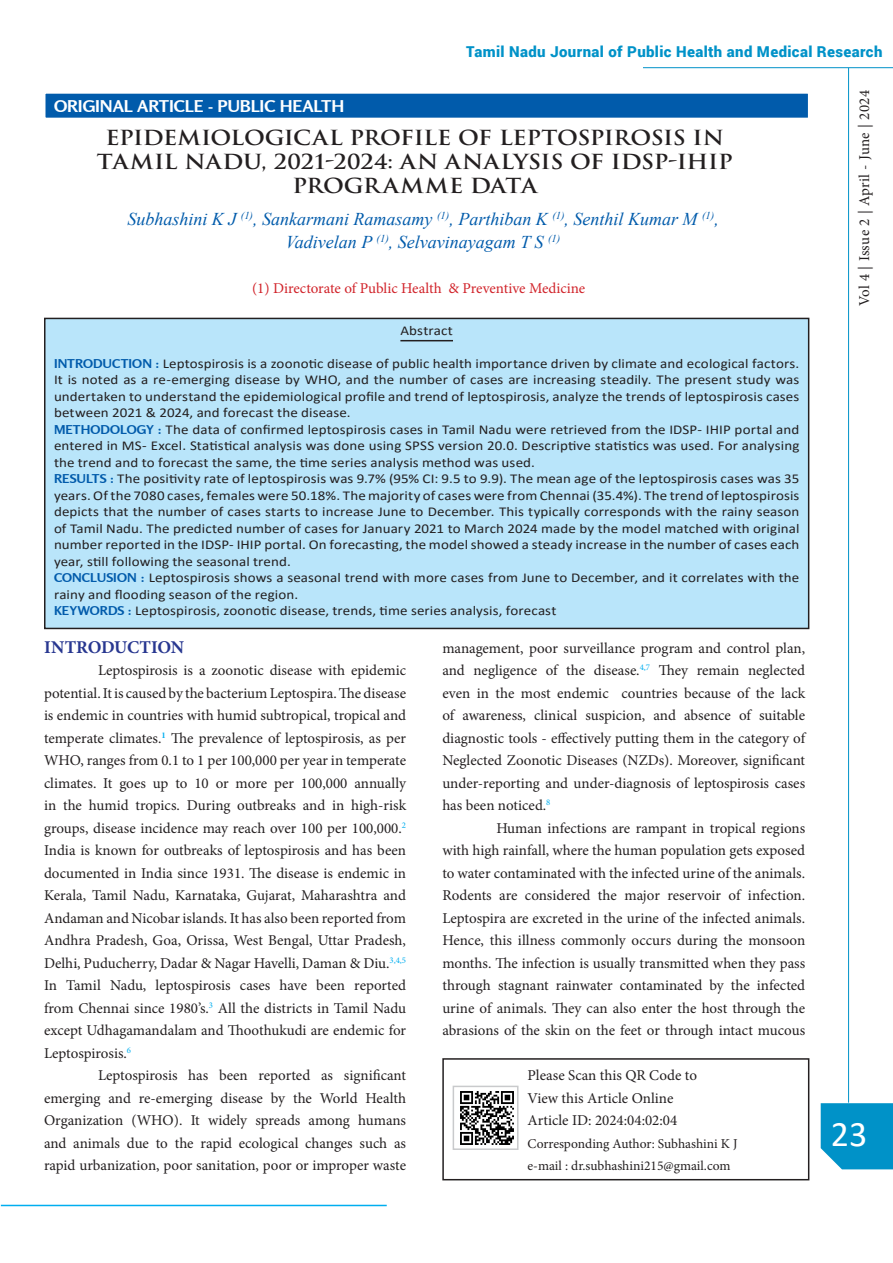
<style>
.page{position:relative;width:893px;height:1263px;background:#fff}
.page>*{position:absolute;margin:0;border:0;box-sizing:border-box;transform-origin:0 0}
.t1{font:36px "Calibri";color:#fff}
.t2{font:700 20.25px "Trajan Pro";letter-spacing:-.015em;color:#231f20;scale:1.11 1}
.Paragraph_Style_3{font:italic 18px "Times New Roman";color:#015bab}
.Paragraph_Style_3-2{font:700 18px "Minion Pro";letter-spacing:-.02em;color:#283790}
.t3{font:700 16.2px "Rosario";letter-spacing:-.01em;color:#fff;scale:1.11 1}
.Paragraph_Style_3-3{font:15px/22.5px "Minion Pro";color:#231f20;text-align:justify}
.t4{font:900 15px "Roboto";letter-spacing:.025em;color:#0092c8}
.Paragraph_Style_3-4{font:15px "Minion Pro";color:#d1232a}
.Paragraph_Style_3-5{font:15px "Minion Pro";letter-spacing:.02em;color:#231f20}
.t5{font:13.5px/16.5px "Calibri";letter-spacing:.005em;color:#231f20;text-align:justify;scale:1.11 1}
.Paragraph_Style_3-6{font:13.5px "Minion Pro";letter-spacing:-.005em;color:#231f20}
.s1{font-family:"Rosario";font-weight:700;font-size:12.15px;color:#015bab}
</style>
<div class="page">
<hr style="left:848px;top:68px;width:1px;height:1035px;background:#0092c8">
<hr style="left:643px;top:67px;width:250px;height:1px;background:#0092c8">
<div style="left:821px;top:1103px;width:72px;height:66px;background:#0092c8"></div>
<hr style="left:1px;top:1205px;width:386px;height:1px;background:#00aeef">
<div style="left:45px;top:93px;width:764px;height:25px;background:#015bab"></div>
<div style="left:44px;top:92px;width:765px;height:27px;border:2px solid #fff"></div>
<div style="left:45px;top:318px;width:764px;height:310px;background:#b9e5fa"></div>
<hr style="left:400px;top:340px;width:53px;height:1px;background:#231f20">
<div style="left:44px;top:318px;width:765px;height:311px;border:2px solid #231f20"></div>
<div style="left:442px;top:1058px;width:367px;height:122px;border:2px solid #231f20"></div>
<img style="left:460px;top:1091px;width:54px;height:54px">
<div style="left:453px;top:1086px;width:65px;height:64px;border:2px solid #c9cacc"></div>
<p class="t4" style="left:466px;top:41px;width:418px">Tamil Nadu Journal of Public Health and Medical Research</p>
<p class="t3" style="left:54px;top:96px;width:263px">ORIGINAL ARTICLE - PUBLIC HEALTH</p>
<p class="t2" style="left:106px;top:125px;width:559px">EPIDEMIOLOGICAL PROFILE OF LEPTOSPIROSIS IN</p>
<p class="t2" style="left:97px;top:149px;width:574px">TAMIL NADU, 2021-2024: AN ANALYSIS OF IDSP-IHIP</p>
<p class="t2" style="left:292px;top:173px;width:222px">PROGRAMME DATA</p>
<p class="Paragraph_Style_3" style="left:127px;top:207px;width:593px">Subhashini K J <sup>(1)</sup>, Sankarmani Ramasamy <sup>(1)</sup>, Parthiban K <sup>(1)</sup>, Senthil Kumar M <sup>(1)</sup>,</p>
<p class="Paragraph_Style_3" style="left:286px;top:229px;width:276px">Vadivelan P <sup>(1)</sup>, Selvavinayagam T S <sup>(1)</sup></p>
<p class="Paragraph_Style_3-4" style="left:252px;top:278px;width:335px">(1) Directorate of Public Health &amp; Preventive Medicine</p>
<p class="t5" style="left:400px;top:322px;width:49px">Abstract</p>
<p class="t5" style="left:54px;top:355px;width:673px"><span class="s1">INTRODUCTION :</span> Leptospirosis is a zoonotic disease of public health importance driven by climate and ecological factors.<br>It is noted as a re-emerging disease by WHO, and the number of cases are increasing steadily. The present study was undertaken to understand the epidemiological profile and trend of leptospirosis, analyze the trends of leptospirosis cases between 2021 &amp; 2024, and forecast the disease.</p>
<p class="t5" style="left:54px;top:421px;width:673px"><span class="s1">METHODOLOGY :</span> The data of confirmed leptospirosis cases in Tamil Nadu were retrieved from the IDSP- IHIP portal and entered in MS- Excel. Statistical analysis was done using SPSS version 20.0. Descriptive statistics was used. For analysing the trend and to forecast the same, the time series analysis method was used.</p>
<p class="t5" style="left:54px;top:470px;width:673px"><span class="s1">RESULTS :</span> The positivity rate of leptospirosis was 9.7% (95% CI: 9.5 to 9.9). The mean age of the leptospirosis cases was 35 years. Of the 7080 cases, females were 50.18%. The majority of cases were from Chennai (35.4%). The trend of leptospirosis depicts that the number of cases starts to increase June to December. This typically corresponds with the rainy season of Tamil Nadu. The predicted number of cases for January 2021 to March 2024 made by the model matched with original number reported in the IDSP- IHIP portal. On forecasting, the model showed a steady increase in the number of cases each year, still following the seasonal trend.</p>
<p class="t5" style="left:54px;top:569px;width:673px"><span class="s1">CONCLUSION :</span> Leptospirosis shows a seasonal trend with more cases from June to December, and it correlates with the rainy and flooding season of the region.</p>
<p class="t5" style="left:54px;top:602px;width:454px"><span class="s1">KEYWORDS :</span> Leptospirosis, zoonotic disease, trends, time series analysis, forecast</p>
<p class="Paragraph_Style_3-2" style="left:44px;top:634px;width:142px">INTRODUCTION</p>
<p class="Paragraph_Style_3-3" style="left:44px;top:659px;width:364px;text-indent:54px">Leptospirosis is a zoonotic disease with epidemic potential. It is caused by the bacterium Leptospira. The disease is endemic in countries with humid subtropical, tropical and temperate climates.<sup>1</sup> The prevalence of leptospirosis, as per WHO, ranges from 0.1 to 1 per 100,000 per year in temperate climates. It goes up to 10 or more per 100,000 annually in the humid tropics. During outbreaks and in high-risk groups, disease incidence may reach over 100 per 100,000.<sup>2<br></sup>India is known for outbreaks of leptospirosis and has been documented in India since 1931. The disease is endemic in Kerala, Tamil Nadu, Karnataka, Gujarat, Maharashtra and Andaman and Nicobar islands. It has also been reported from Andhra Pradesh, Goa, Orissa, West Bengal, Uttar Pradesh, Delhi, Puducherry, Dadar &amp; Nagar Havelli, Daman &amp; Diu.<sup>3,4,5<br></sup>In Tamil Nadu, leptospirosis cases have been reported from Chennai since 1980’s.<sup>3</sup> All the districts in Tamil Nadu except Udhagamandalam and Thoothukudi are endemic for Leptospirosis.<sup>6</sup></p>
<p class="Paragraph_Style_3-3" style="left:44px;top:1064px;width:364px;text-indent:54px">Leptospirosis has been reported as significant emerging and re-emerging disease by the World Health Organization (WHO). It widely spreads among humans and animals due to the rapid ecological changes such as rapid urbanization, poor sanitation, poor or improper waste</p>
<p class="Paragraph_Style_3-3" style="left:442px;top:637px;width:364px">management, poor surveillance program and control plan, and negligence of the disease.<sup>4,7</sup> They remain neglected even in the most endemic countries because of the lack of awareness, clinical suspicion, and absence of suitable diagnostic tools - effectively putting them in the category of Neglected Zoonotic Diseases (NZDs). Moreover, significant under-reporting and under-diagnosis of leptospirosis cases has been noticed.<sup>8</sup></p>
<p class="Paragraph_Style_3-3" style="left:442px;top:817px;width:364px;text-indent:54px">Human infections are rampant in tropical regions with high rainfall, where the human population gets exposed to water contaminated with the infected urine of the animals.<br>Rodents are considered the major reservoir of infection.<br>Leptospira are excreted in the urine of the infected animals.<br>Hence, this illness commonly occurs during the monsoon months. The infection is usually transmitted when they pass through stagnant rainwater contaminated by the infected urine of animals. They can also enter the host through the abrasions of the skin on the feet or through intact mucous</p>
<p class="Paragraph_Style_3-3" style="left:527px;top:1064px;width:171px">Please Scan this QR Code to</p>
<p class="Paragraph_Style_3-3" style="left:527px;top:1087px;width:147px">View this Article Online</p>
<p class="Paragraph_Style_3-3" style="left:527px;top:1109px;width:151px">Article ID: 2024:04:02:04</p>
<p class="Paragraph_Style_3-6" style="left:527px;top:1134px;width:211px">Corresponding Author: Subhashini K J</p>
<p class="Paragraph_Style_3-6" style="left:527px;top:1157px;width:204px">e-mail : dr.subhashini215@gmail.com</p>
<p class="Paragraph_Style_3-5" style="left:854px;top:306px;width:218px;rotate:-90deg">Vol 4 | Issue 2 | April - June | 2024</p>
<h1 class="t1" style="left:831px;top:1108px;width:38px">23</h1>
</div>
